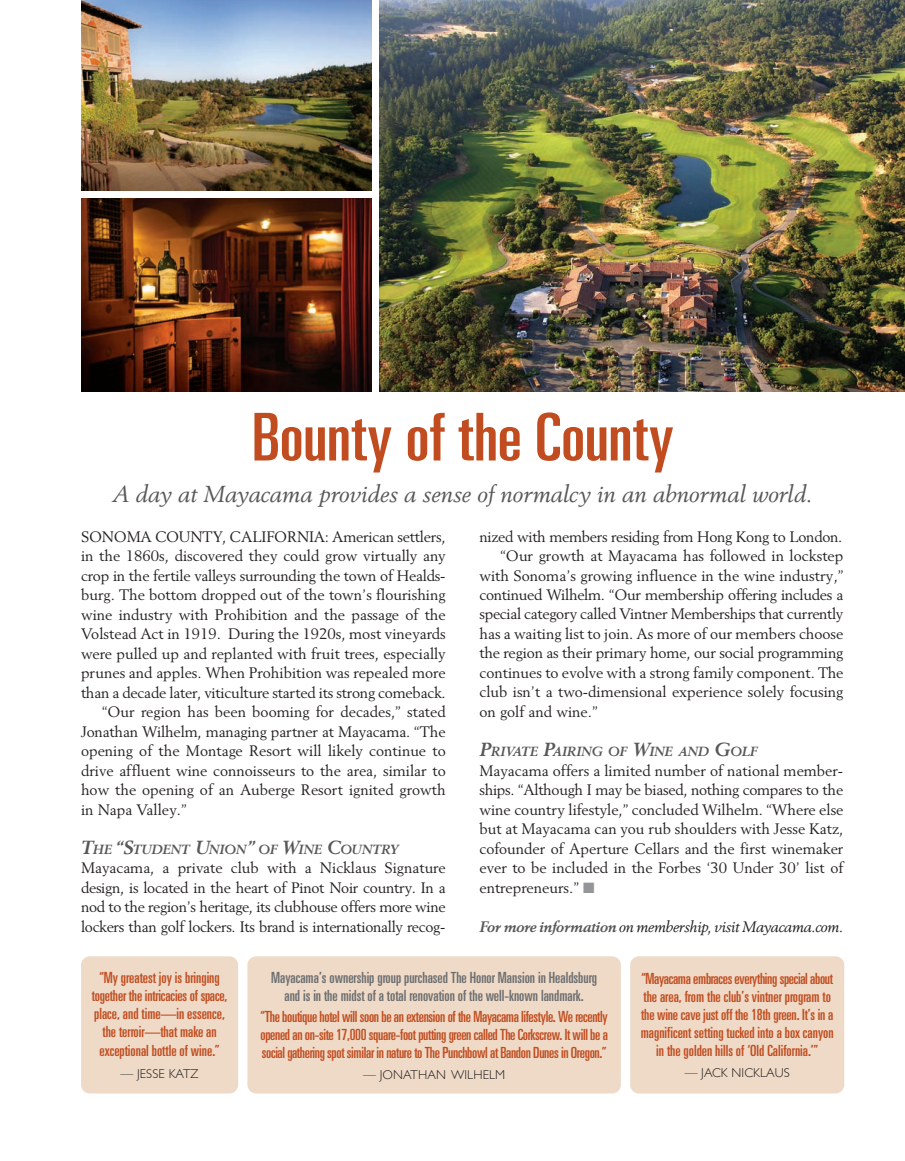
<style>
.page{position:relative;width:905px;height:1161px;background:#fff}
.page>*{position:absolute;margin:0;border:0;box-sizing:border-box;transform-origin:0 0}
.t1{font:ultra-condensed 66px "Univers";color:#c14c20;scale:1.1 1}
.t2{font:italic 22.8px "Berling";color:#57585a}
.t3{font:ultra-condensed 15.3px/18px "Univers";color:#c14c20;text-align:center}
.t4{font:ultra-condensed 15.3px/18px "Univers";color:#6c6d70;text-align:center}
.t5{font:15px/19.5px "Berling";letter-spacing:-.015em;color:#231f20;text-align:justify}
.t6{font:italic 15px "Berling";letter-spacing:-.02em;color:#231f20}
.t7{font:italic 700 13.2px "Berling";color:#57585a}
.t8{font:300 12.75px "Gill Sans";letter-spacing:.01em;color:#231f20}
.s1{font-size:18.75px}
.s2{color:#939598}
.s3{font-weight:700;color:#57585a}
</style>
<div class="page">
<img style="left:81px;top:0;width:291px;height:191px">
<img style="left:379px;top:0;width:525px;height:391px">
<img style="left:81px;top:199px;width:291px;height:192px">
<div style="left:247px;top:956px;width:374px;height:138px;background:#eedac6;border-radius:9px"></div>
<div style="left:81px;top:956px;width:157px;height:138px;background:#eedac6;border-radius:9px"></div>
<div style="left:630px;top:956px;width:214px;height:138px;background:#eedac6;border-radius:9px"></div>
<p class="t1" style="left:252px;top:400px;width:385px">Bounty of the County</p>
<p class="t2" style="left:113px;top:480px;width:701px">A day at Mayacama provides a sense of normalcy in an abnormal world.</p>
<p class="t5" style="left:81px;top:526px;width:366px">SONOMA COUNTY, CALIFORNIA: American settlers, in the 1860s, discovered they could grow virtually any crop in the fertile valleys surrounding the town of Healds&shy;burg. The bottom dropped out of the town’s flourishing wine industry with Prohibition and the passage of the Volstead Act in 1919. During the 1920s, most vineyards were pulled up and replanted with fruit trees, especially prunes and apples. When Prohibition was repealed more than a decade later, viticulture started its strong comeback.</p>
<p class="t5" style="left:81px;top:702px;width:366px;text-indent:21px">“Our region has been booming for decades,” stated Jonathan Wilhelm, managing partner at Mayacama. “The opening of the Montage Resort will likely continue to drive affluent wine connoisseurs to the area, similar to how the opening of an Auberge Resort ignited growth in Napa Valley.”</p>
<p class="t7" style="left:81px;top:841px;width:319px"><span class="s1">T</span>HE <span class="s1">“S</span>TUDENT <span class="s1">U</span>NION<span class="s1">”</span> OF <span class="s1">W</span>INE <span class="s1">C</span>OUNTRY</p>
<p class="t5" style="left:81px;top:858px;width:366px">Mayacama, a private club with a Nicklaus Signature design, is located in the heart of Pinot Noir country. In a nod to the region’s heritage, its clubhouse offers more wine lockers than golf lockers. Its brand is internationally recog-</p>
<p class="t5" style="left:479px;top:526px;width:364px">nized with members residing from Hong Kong to London.</p>
<p class="t5" style="left:479px;top:546px;width:365px;text-indent:21px">“Our growth at Mayacama has followed in lockstep with Sonoma’s growing influence in the wine industry,” continued Wilhelm. “Our membership offering includes a special category called Vintner Memberships that currently has a waiting list to join. As more of our members choose the region as their primary home, our social programming continues to evolve with a strong family component. The club isn’t a two-dimensional experience solely focusing on golf and wine.”</p>
<p class="t7" style="left:479px;top:743px;width:279px"><span class="s1">P</span>RIVATE <span class="s1">P</span>AIRING OF <span class="s1">W</span>INE AND <span class="s1">G</span>OLF</p>
<p class="t5" style="left:479px;top:760px;width:365px">Mayacama offers a limited number of national member&shy;ships. “Although I may be biased, nothing compares to the wine country lifestyle,” concluded Wilhelm. “Where else but at Mayacama can you rub shoulders with Jesse Katz, cofounder of Aperture Cellars and the first winemaker ever to be included in the Forbes ‘30 Under 30’ list of entrepreneurs.” <span class="s2">■</span></p>
<p class="t6" style="left:479px;top:917px;width:365px"><span class="s3">For more information</span> on membership, visit Mayacama.com.</p>
<p class="t3" style="left:92px;top:969px;width:137px">“My greatest joy is bringing together the intricacies of space, place, and time—in essence, the terroir—that make an exceptional bottle of wine.”</p>
<p class="t8" style="left:120px;top:1064px;width:80px">— JESSE KATZ</p>
<p class="t4" style="left:271px;top:968px;width:327px">Mayacama’s ownership group purchased The Honor Mansion in Healdsburg and is in the midst of a total renovation of the well-known landmark.</p>
<p class="t3" style="left:260px;top:1007px;width:349px;text-align:justify">“The boutique hotel will soon be an extension of the Mayacama lifestyle. We recently opened an on-site 17,000 square-foot putting green called The Corkscrew. It will be a social gathering spot similar in nature to The Punchbowl at Bandon Dunes in Oregon.”</p>
<p class="t8" style="left:363px;top:1065px;width:144px">— JONATHAN WILHELM</p>
<p class="t3" style="left:640px;top:970px;width:194px">“Mayacama embraces everything special about the area, from the club’s vintner program to the wine cave just off the 18th green. It’s in a magnificent setting tucked into a box canyon in the golden hills of ‘Old California.’”</p>
<p class="t8" style="left:684px;top:1063px;width:107px">— JACK NICKLAUS</p>
</div>
